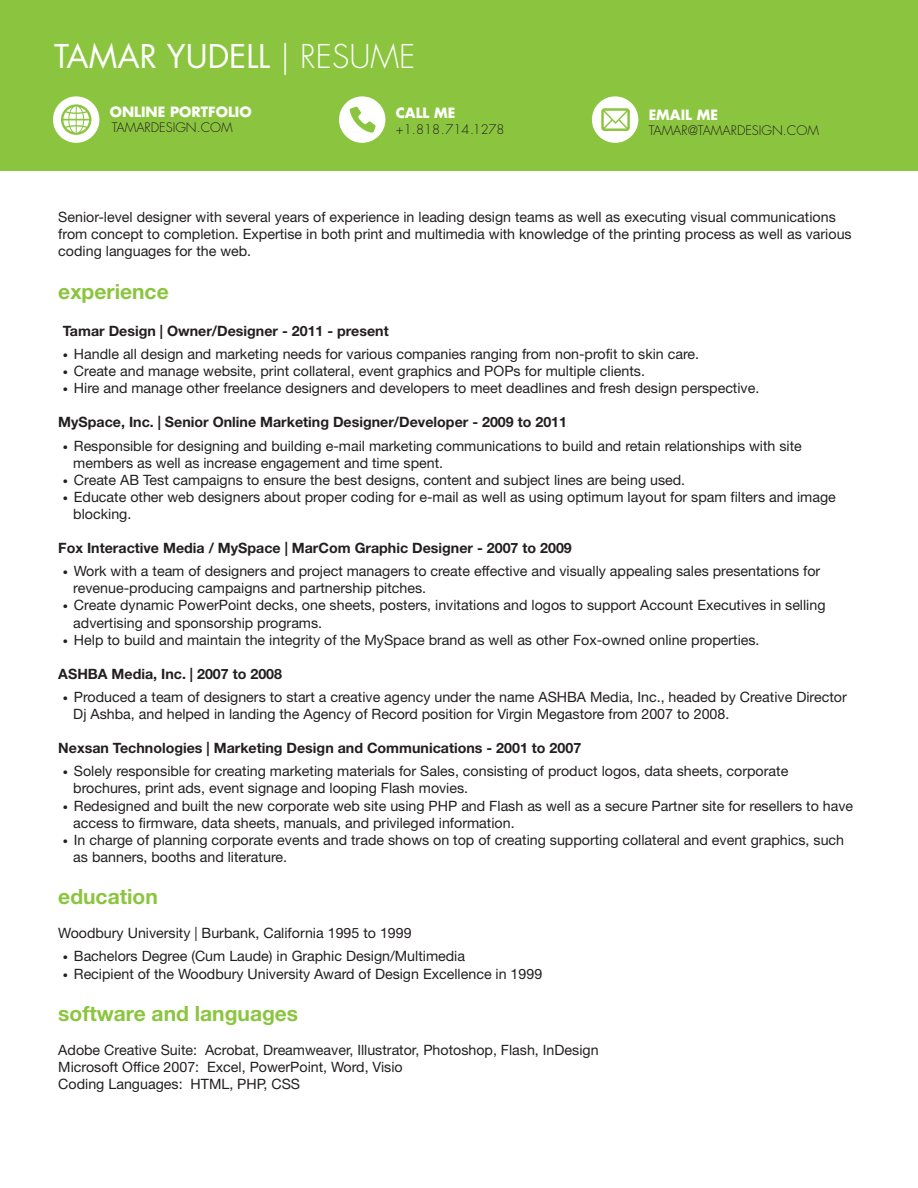
<style>
.page{position:relative;width:918px;height:1188px;background:#fff}
.page>*{position:absolute;margin:0;border:0;box-sizing:border-box;transform-origin:0 0}
.t1{font:31.95px "Futura";color:#fff}
.t2{font:700 21px "Helvetica Neue";color:#8bc53f}
.t3{font:14.25px/17.1px "Helvetica Neue";color:#231f20}
.t4{font:700 14.25px "Helvetica Neue";color:#231f20}
.t5{font:700 13.8px "Futura";color:#fff}
.t6{font:300 12.9px "Futura";color:#231f20}
.s1{font-weight:300}
.s2{font-size:10.5px}
</style>
<div class="page">
<div style="left:0;top:0;width:918px;height:171px;background:#8bc53f"></div>
<div style="left:53px;top:96px;width:46px;height:47px;background:#fff;border-radius:50%"></div>
<svg style="left:61px;top:104px;width:30px;height:31px"></svg>
<div style="left:339px;top:96px;width:46px;height:47px;background:#fff;border-radius:50%"></div>
<svg style="left:350px;top:107px;width:26px;height:26px"></svg>
<div style="left:592px;top:96px;width:46px;height:47px;background:#fff;border-radius:50%"></div>
<svg style="left:601px;top:108px;width:29px;height:23px"></svg>
<h1 class="t1" style="left:54px;top:36px;width:363px">TAMAR YUDELL <span class="s1">| RESUME</span></h1>
<p class="t5" style="left:110px;top:103px;width:143px">ONLINE PORTFOLIO</p>
<p class="t6" style="left:112px;top:120px;width:122px">TAMARDESIGN.COM</p>
<p class="t5" style="left:396px;top:104px;width:61px">CALL ME</p>
<p class="t6" style="left:396px;top:121px;width:110px">+1.818.714.1278</p>
<p class="t5" style="left:649px;top:105px;width:71px">EMAIL ME</p>
<p class="t6" style="left:649px;top:123px;width:172px">TAMAR@TAMARDESIGN.COM</p>
<p class="t3" style="left:58px;top:208px;width:795px">Senior-level designer with several years of experience in leading design teams as well as executing visual communications from concept to completion. Expertise in both print and multimedia with knowledge of the printing process as well as various coding languages for the web.</p>
<h2 class="t2" style="left:58px;top:279px;width:112px">experience</h2>
<p class="t4" style="left:63px;top:322px;width:327px">Tamar Design | Owner/Designer - 2011 - present</p>
<p class="t3" style="left:63px;top:345px;width:638px"><span class="s2">•</span> Handle all design and marketing needs for various companies ranging from non-profit to skin care.</p>
<p class="t3" style="left:63px;top:362px;width:584px"><span class="s2">•</span> Create and manage website, print collateral, event graphics and POPs for multiple clients.</p>
<p class="t3" style="left:63px;top:379px;width:698px"><span class="s2">•</span> Hire and manage other freelance designers and developers to meet deadlines and fresh design perspective.</p>
<p class="t4" style="left:58px;top:414px;width:510px">MySpace, Inc. | Senior Online Marketing Designer/Developer - 2009 to 2011</p>
<p class="t3" style="left:73px;top:437px;width:730px;text-indent:-11px"><span class="s2">•</span> Responsible for designing and building e-mail marketing communications to build and retain relationships with site members as well as increase engagement and time spent.</p>
<p class="t3" style="left:63px;top:471px;width:624px"><span class="s2">•</span> Create AB Test campaigns to ensure the best designs, content and subject lines are being used.</p>
<p class="t3" style="left:73px;top:488px;width:764px;text-indent:-11px"><span class="s2">•</span> Educate other web designers about proper coding for e-mail as well as using optimum layout for spam filters and image blocking.</p>
<p class="t4" style="left:58px;top:539px;width:515px">Fox Interactive Media / MySpace | MarCom Graphic Designer - 2007 to 2009</p>
<p class="t3" style="left:73px;top:562px;width:748px;text-indent:-11px"><span class="s2">•</span> Work with a team of designers and project managers to create effective and visually appealing sales presentations for revenue-producing campaigns and partnership pitches.</p>
<p class="t3" style="left:73px;top:597px;width:754px;text-indent:-11px"><span class="s2">•</span> Create dynamic PowerPoint decks, one sheets, posters, invitations and logos to support Account Executives in selling advertising and sponsorship programs.</p>
<p class="t3" style="left:63px;top:631px;width:698px"><span class="s2">•</span> Help to build and maintain the integrity of the MySpace brand as well as other Fox-owned online properties.</p>
<p class="t4" style="left:58px;top:665px;width:225px">ASHBA Media, Inc. | 2007 to 2008</p>
<p class="t3" style="left:73px;top:688px;width:775px;text-indent:-11px"><span class="s2">•</span> Produced a team of designers to start a creative agency under the name ASHBA Media, Inc., headed by Creative Director<br>Dj Ashba, and helped in landing the Agency of Record position for Virgin Megastore from 2007 to 2008.</p>
<p class="t4" style="left:58px;top:739px;width:525px">Nexsan Technologies | Marketing Design and Communications - 2001 to 2007</p>
<p class="t3" style="left:73px;top:763px;width:717px;text-indent:-11px"><span class="s2">•</span> Solely responsible for creating marketing materials for Sales, consisting of product logos, data sheets, corporate brochures, print ads, event signage and looping Flash movies.</p>
<p class="t3" style="left:73px;top:797px;width:781px;text-indent:-11px"><span class="s2">•</span> Redesigned and built the new corporate web site using PHP and Flash as well as a secure Partner site for resellers to have access to firmware, data sheets, manuals, and privileged information.</p>
<p class="t3" style="left:73px;top:831px;width:772px;text-indent:-11px"><span class="s2">•</span> In charge of planning corporate events and trade shows on top of creating supporting collateral and event graphics, such as banners, booths and literature.</p>
<h2 class="t2" style="left:58px;top:884px;width:101px">education</h2>
<p class="t3" style="left:58px;top:925px;width:355px">Woodbury University | Burbank, California 1995 to 1999</p>
<p class="t3" style="left:63px;top:948px;width:404px"><span class="s2">•</span> Bachelors Degree (Cum Laude) in Graphic Design/Multimedia</p>
<p class="t3" style="left:63px;top:965px;width:481px"><span class="s2">•</span> Recipient of the Woodbury University Award of Design Excellence in 1999</p>
<h2 class="t2" style="left:58px;top:1000px;width:241px">software and languages</h2>
<p class="t3" style="left:58px;top:1041px;width:542px">Adobe Creative Suite: Acrobat, Dreamweaver, Illustrator, Photoshop, Flash, InDesign<br>Microsoft Office 2007: Excel, PowerPoint, Word, Visio<br>Coding Languages: HTML, PHP, CSS</p>
</div>
